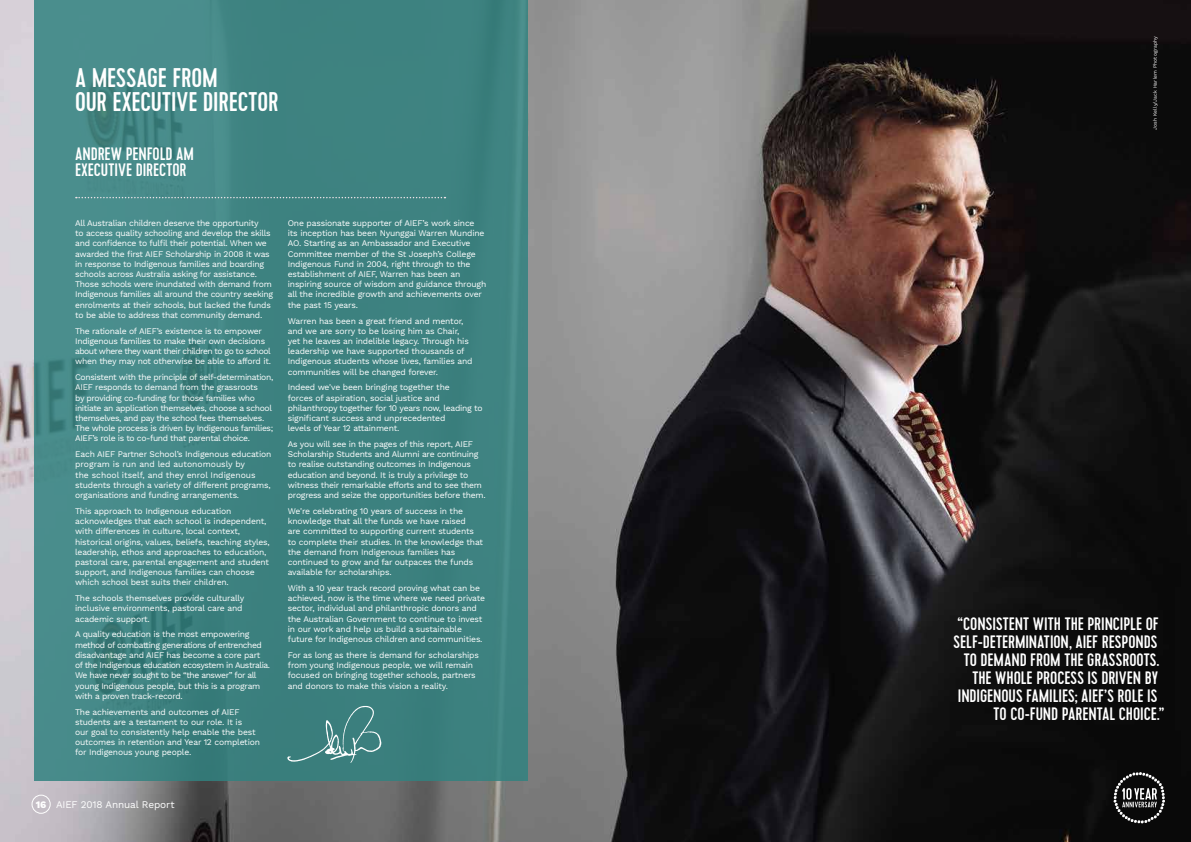
<style>
.page{position:relative;width:1191px;height:842px;background:#fff}
.page>*{position:absolute;margin:0;border:0;box-sizing:border-box;transform-origin:0 0}
.t1{font:500 27px/24px "Cervo";letter-spacing:-.005em;color:#fff}
.t2{font:500 18px/16px "Cervo";color:#fff}
.t3{font:10px "Work Sans";letter-spacing:-.015em;color:#fff}
.t4{font:8.5px/10.2px "Work Sans";letter-spacing:-.02em;color:#fff}
.t5{font:8.5px/10.2px "Work Sans";letter-spacing:-.04em;color:#fff}
.t6{font:8.5px/10.2px "Work Sans";letter-spacing:-.045em;color:#fff}
.t7{font:5px "Work Sans";letter-spacing:.025em;color:#fff}
.s1{font-weight:800}
</style>
<div class="page">
<img style="left:0;top:0;width:1191px;height:842px">
<div style="left:34px;top:0;width:493px;height:780px;background:#3e8281"></div>
<svg style="left:76px;top:197px;width:369px;height:1px"></svg>
<svg style="left:287px;top:706px;width:94px;height:57px"></svg>
<div style="left:32px;top:795px;width:19px;height:19px;border:1px solid #fff;border-radius:50%"></div>
<svg style="left:1113px;top:772px;width:52px;height:51px;background:#3e3e3e"></svg>
<h1 class="t1" style="left:75px;top:66px;width:205px">A MESSAGE FROM<br>OUR EXECUTIVE DIRECTOR</h1>
<h2 class="t2" style="left:75px;top:146px;width:120px">ANDREW PENFOLD AM<br>EXECUTIVE DIRECTOR</h2>
<p class="t4" style="left:75px;top:218px;width:200px">All Australian children deserve the opportunity<br>to access quality schooling and develop the skills and confidence to fulfil their potential. When we awarded the first AIEF Scholarship in 2008 it was in response to Indigenous families and boarding schools across Australia asking for assistance.<br>Those schools were inundated with demand from Indigenous families all around the country seeking enrolments at their schools, but lacked the funds to be able to address that community demand.</p>
<p class="t4" style="left:75px;top:326px;width:197px">The rationale of AIEF’s existence is to empower Indigenous families to make their own decisions about where they want their children to go to school when they may not otherwise be able to afford it.</p>
<p class="t5" style="left:75px;top:373px;width:200px">Consistent with the principle of self-determination, AIEF responds to demand from the grassroots<br>by providing co-funding for those families who initiate an application themselves, choose a school themselves, and pay the school fees themselves.<br>The whole process is driven by Indigenous families; AIEF’s role is to co-fund that parental choice.</p>
<p class="t4" style="left:75px;top:450px;width:198px">Each AIEF Partner School’s Indigenous education program is run and led autonomously by<br>the school itself, and they enrol Indigenous students through a variety of different programs, organisations and funding arrangements.</p>
<p class="t4" style="left:75px;top:506px;width:196px">This approach to Indigenous education acknowledges that each school is independent, with differences in culture, local context, historical origins, values, beliefs, teaching styles, leadership, ethos and approaches to education, pastoral care, parental engagement and student support, and Indigenous families can choose which school best suits their children.</p>
<p class="t4" style="left:75px;top:594px;width:171px">The schools themselves provide culturally inclusive environments, pastoral care and academic support.</p>
<p class="t6" style="left:75px;top:630px;width:196px">A quality education is the most empowering method of combatting generations of entrenched disadvantage and AIEF has become a core part of the Indigenous education ecosystem in Australia.<br>We have never sought to be “the answer” for all young Indigenous people, but this is a program with a proven track-record.</p>
<p class="t4" style="left:75px;top:707px;width:186px">The achievements and outcomes of AIEF students are a testament to our role. It is<br>our goal to consistently help enable the best outcomes in retention and Year 12 completion for Indigenous young people.</p>
<p class="t4" style="left:288px;top:218px;width:200px">One passionate supporter of AIEF’s work since its inception has been Nyunggai Warren Mundine AO. Starting as an Ambassador and Executive Committee member of the St Joseph’s College Indigenous Fund in 2004, right through to the establishment of AIEF, Warren has been an inspiring source of wisdom and guidance through all the incredible growth and achievements over the past 15 years.</p>
<p class="t4" style="left:288px;top:316px;width:186px">Warren has been a great friend and mentor, and we are sorry to be losing him as Chair, yet he leaves an indelible legacy. Through his leadership we have supported thousands of Indigenous students whose lives, families and communities will be changed forever.</p>
<p class="t4" style="left:288px;top:383px;width:196px">Indeed we've been bringing together the<br>forces of aspiration, social justice and philanthropy together for 10 years now, leading to significant success and unprecedented<br>levels of Year 12 attainment.</p>
<p class="t4" style="left:288px;top:439px;width:199px">As you will see in the pages of this report, AIEF Scholarship Students and Alumni are continuing to realise outstanding outcomes in Indigenous education and beyond. It is truly a privilege to witness their remarkable efforts and to see them progress and seize the opportunities before them.</p>
<p class="t4" style="left:288px;top:506px;width:197px">We're celebrating 10 years of success in the knowledge that all the funds we have raised<br>are committed to supporting current students to complete their studies. In the knowledge that the demand from Indigenous families has continued to grow and far outpaces the funds available for scholarships.</p>
<p class="t4" style="left:288px;top:583px;width:199px">With a 10 year track record proving what can be achieved, now is the time where we need private sector, individual and philanthropic donors and the Australian Government to continue to invest in our work and help us build a sustainable future for Indigenous children and communities.</p>
<p class="t4" style="left:288px;top:650px;width:192px">For as long as there is demand for scholarships from young Indigenous people, we will remain focused on bringing together schools, partners and donors to make this vision a reality.</p>
<p class="t3" style="left:36px;top:799px;width:140px"><span class="s1">16</span> AIEF 2018 Annual Report</p>
<p class="t7" style="left:1152px;top:130px;width:95px;rotate:-90deg">Josh Kelly/Jack Harlem Photography</p>
<h2 class="t2" style="left:957px;top:616px;width:203px">“CONSISTENT WITH THE PRINCIPLE OF</h2>
<h2 class="t2" style="left:953px;top:634px;width:205px">SELF-DETERMINATION, AIEF RESPONDS</h2>
<h2 class="t2" style="left:963px;top:652px;width:197px">TO DEMAND FROM THE GRASSROOTS.</h2>
<h2 class="t2" style="left:972px;top:670px;width:187px">THE WHOLE PROCESS IS DRIVEN BY</h2>
<h2 class="t2" style="left:958px;top:688px;width:201px">INDIGENOUS FAMILIES; AIEF’S ROLE IS</h2>
<h2 class="t2" style="left:993px;top:706px;width:172px">TO CO-FUND PARENTAL CHOICE.”</h2>
</div>
